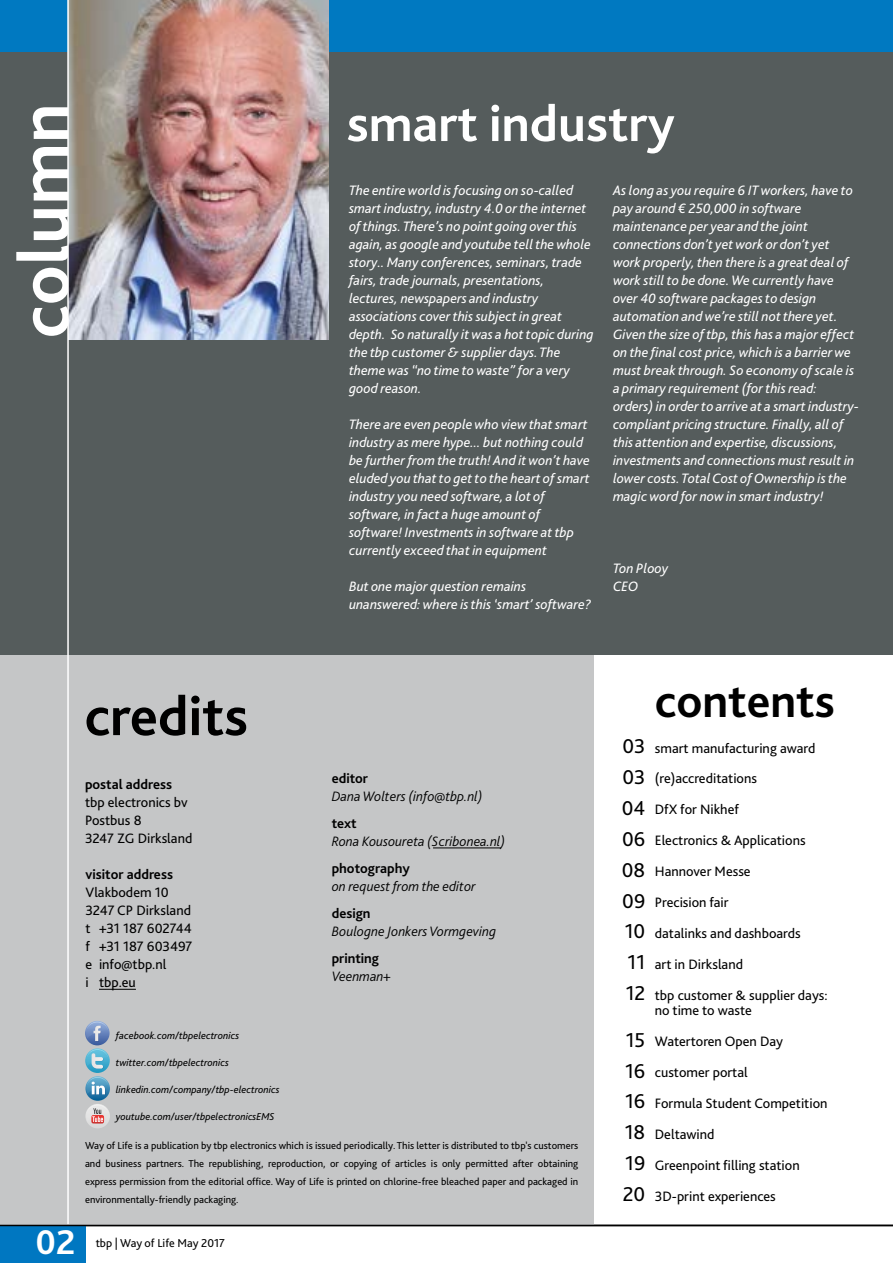
<style>
.page{position:relative;width:893px;height:1263px;background:#fff}
.page>*{position:absolute;margin:0;border:0;box-sizing:border-box;transform-origin:0 0}
.t1{font:700 73.95px "Bliss 2";color:#fff}
.t2{font:700 57px "Bliss 2";color:#000}
.t3{font:700 52.5px "Bliss 2";color:#fff}
.t4{font:700 48px "Bliss 2";color:#000}
.t5{font:700 36px "Bliss 2";color:#fff}
.t6{font:21px/30.9px "Bliss 2";color:#000;text-align:justify}
.t7{font:italic 14.25px/18px "Bliss 2";color:#fff}
.t8{font:14.25px/30.9px "Bliss 2";color:#000}
.t9{font:italic 300 14.25px "Bliss 2";color:#000}
.t10{font:700 14.25px "Bliss 2";color:#000}
.t11{font:12px "Bliss 2";color:#000}
.t12{font:10.5px/18px "Bliss 2";color:#000;text-align:justify}
.t13{font:italic 10.5px "Bliss 2";color:#000}
</style>
<div class="page">
<div style="left:0;top:1225px;width:85px;height:38px;background:#0077c1"></div>
<div style="left:0;top:0;width:594px;height:1225px;background:#c5c6c7"></div>
<div style="left:0;top:51px;width:893px;height:604px;background:#555c5c"></div>
<div style="left:0;top:0;width:893px;height:51px;background:#0079c1"></div>
<img style="left:69px;top:0;width:260px;height:339px">
<hr style="left:67px;top:0;width:2px;height:1224px;background:#fff">
<hr style="left:99px;top:989px;width:37px;height:1px;background:#000">
<hr style="left:433px;top:848px;width:68px;height:1px;background:#000">
<div style="left:85px;top:1021px;width:25px;height:24px;background:#4363a4;border-radius:12px"></div>
<svg style="left:86px;top:1022px;width:23px;height:19px"></svg>
<svg style="left:85px;top:1048px;width:25px;height:25px"></svg>
<svg style="left:86px;top:1049px;width:23px;height:20px"></svg>
<svg style="left:85px;top:1076px;width:25px;height:25px"></svg>
<svg style="left:86px;top:1077px;width:23px;height:18px"></svg>
<svg style="left:85px;top:1104px;width:25px;height:24px"></svg>
<svg style="left:86px;top:1105px;width:23px;height:18px"></svg>
<hr style="left:0;top:1225px;width:893px;height:1px;background:#000">
<h1 class="t1" style="left:-2px;top:338px;width:237px;rotate:-90deg">column</h1>
<h3 class="t3" style="left:347px;top:91px;width:329px">smart industry</h3>
<p class="t7" style="left:349px;top:181px;width:246px">The entire world is focusing on so-called smart industry, industry 4.0 or the internet of things. There’s no point going over this again, as google and youtube tell the whole story.. Many conferences, seminars, trade fairs, trade journals, presentations, lectures, newspapers and industry associations cover this subject in great depth. So naturally it was a hot topic during the tbp customer &amp; supplier days. The theme was “no time to waste” for a very good reason.</p>
<p class="t7" style="left:349px;top:415px;width:242px">There are even people who view that smart industry as mere hype... but nothing could be further from the truth! And it won’t have eluded you that to get to the heart of smart industry you need software, a lot of software, in fact a huge amount of software! Investments in software at tbp currently exceed that in equipment</p>
<p class="t7" style="left:349px;top:577px;width:244px">But one major question remains unanswered: where is this ‘smart’ software?</p>
<p class="t7" style="left:613px;top:181px;width:247px">As long as you require 6 IT workers, have to pay around € 250,000 in software maintenance per year and the joint connections don’t yet work or don’t yet work properly, then there is a great deal of work still to be done. We currently have over 40 software packages to design automation and we’re still not there yet.<br>Given the size of tbp, this has a major effect on the final cost price, which is a barrier we must break through. So economy of scale is a primary requirement (for this read: orders) in order to arrive at a smart industry&shy;compliant pricing structure. Finally, all of this attention and expertise, discussions, investments and connections must result in lower costs. Total Cost of Ownership is the magic word for now in smart industry!</p>
<p class="t7" style="left:613px;top:559px;width:57px">Ton Plooy<br>CEO</p>
<h2 class="t2" style="left:85px;top:681px;width:165px">credits</h2>
<p class="t10" style="left:85px;top:775px;width:89px">postal address</p>
<p class="t8" style="left:85px;top:793px;width:109px;line-height:18px">tbp electronics bv<br>Postbus 8<br>3247 ZG Dirksland</p>
<p class="t10" style="left:86px;top:865px;width:89px">visitor address</p>
<p class="t8" style="left:86px;top:883px;width:108px;line-height:18px">Vlakbodem 10<br>3247 CP Dirksland t +31 187 602744 f +31 187 603497 e info@tbp.nl<br>i tbp.eu</p>
<p class="t13" style="left:116px;top:1029px;width:125px">facebook.com/tbpelectronics</p>
<p class="t13" style="left:116px;top:1056px;width:115px">twitter.com/tbpelectronics</p>
<p class="t13" style="left:116px;top:1083px;width:165px">linkedin.com/company/tbp-electronics</p>
<p class="t13" style="left:116px;top:1110px;width:160px">youtube.com/user/tbpelectronicsEMS</p>
<p class="t10" style="left:332px;top:769px;width:38px">editor</p>
<p class="t9" style="left:332px;top:787px;width:152px">Dana Wolters (info@tbp.nl)</p>
<p class="t10" style="left:332px;top:814px;width:27px">text</p>
<p class="t9" style="left:332px;top:832px;width:175px">Rona Kousoureta (Scribonea.nl)</p>
<p class="t10" style="left:332px;top:859px;width:80px">photography</p>
<p class="t9" style="left:332px;top:877px;width:145px">on request from the editor</p>
<p class="t10" style="left:332px;top:904px;width:40px">design</p>
<p class="t9" style="left:332px;top:922px;width:166px">Boulogne Jonkers Vormgeving</p>
<p class="t10" style="left:332px;top:949px;width:49px">printing</p>
<p class="t9" style="left:332px;top:967px;width:61px">Veenman+</p>
<p class="t12" style="left:85px;top:1136px;width:495px">Way of Life is a publication by tbp electronics which is issued periodically. This letter is distributed to tbp's customers and business partners. The republishing, reproduction, or copying of articles is only permitted after obtaining express permission from the editorial office. Way of Life is printed on chlorine-free bleached paper and packaged in environmentally-friendly packaging.</p>
<h3 class="t6" style="left:622px;top:730px;width:25px">03<br>03<br>04<br>06<br>08<br>09<br>10<br>11<br>12</h3>
<h3 class="t6" style="left:623px;top:1024px;width:24px">15<br>16<br>16<br>18<br>19<br>20</h3>
<h3 class="t4" style="left:655px;top:671px;width:181px">contents</h3>
<p class="t8" style="left:655px;top:732px;width:174px">smart manufacturing award (re)accreditations<br>DfX for Nikhef<br>Electronics &amp; Applications<br>Hannover Messe<br>Precision fair<br>datalinks and dashboards<br>art in Dirksland<br>tbp customer &amp; supplier days:</p>
<p class="t8" style="left:655px;top:995px;width:174px">no time to waste<br>Watertoren Open Day customer portal<br>Formula Student Competition<br>Deltawind<br>Greenpoint filling station<br>3D-print experiences</p>
<h3 class="t5" style="left:35px;top:1220px;width:41px">02</h3>
<p class="t11" style="left:96px;top:1235px;width:131px">tbp | Way of Life May 2017</p>
</div>
